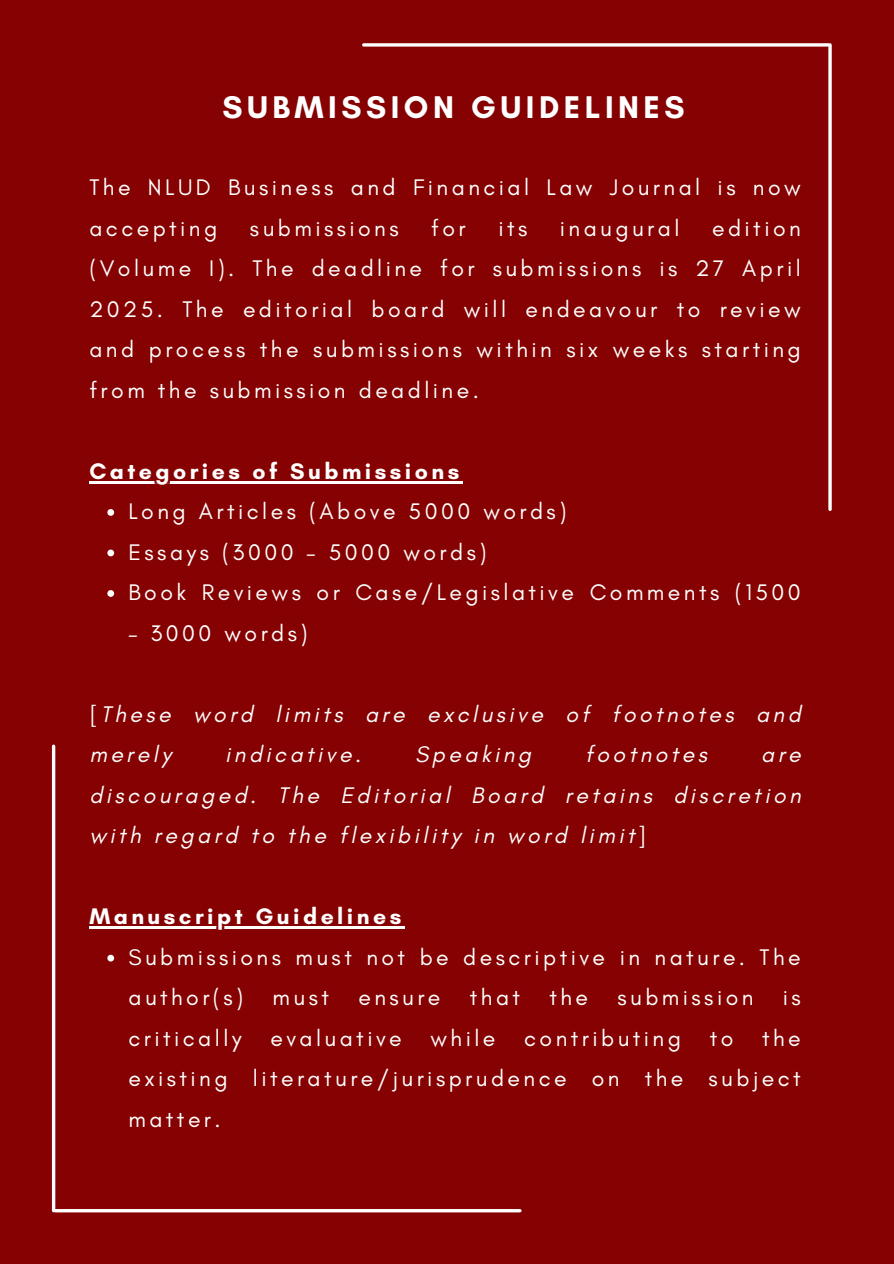
<style>
.page{position:relative;width:894px;height:1264px;background:#fff}
.page>*{position:absolute;margin:0;border:0;box-sizing:border-box;transform-origin:0 0}
.t1{font:700 31.95px "Glacial Indifference";letter-spacing:.14em;color:#fff}
.t2{font:22.95px/40.5px "Glacial Indifference";letter-spacing:.15em;color:#fff}
.t3{font:italic 22.95px/40.5px "Glacial Indifference";letter-spacing:.15em;color:#fff}
.t4{font:700 22.95px "Glacial Indifference";letter-spacing:.15em;color:#fff}
.s1{font-style:normal}
</style>
<div class="page">
<div style="left:0;top:0;width:893px;height:1263px;background:#860202"></div>
<hr style="left:828px;top:45px;width:3px;height:464px;background:#fff">
<svg style="left:363px;top:43px;width:465px;height:4px;background:#ebd7d7"></svg>
<hr style="left:52px;top:746px;width:3px;height:464px;background:#fff">
<svg style="left:55px;top:1208px;width:465px;height:4px;fill:#fdfbfb"></svg>
<hr style="left:89px;top:481px;width:373px;height:2px;background:#fff">
<svg style="left:107px;top:509px;width:7px;height:7px"></svg>
<svg style="left:107px;top:549px;width:7px;height:7px"></svg>
<svg style="left:107px;top:590px;width:7px;height:7px"></svg>
<hr style="left:89px;top:926px;width:315px;height:2px;background:#fff">
<svg style="left:107px;top:954px;width:7px;height:7px"></svg>
<p class="t1" style="left:222px;top:87px;width:463px">SUBMISSION GUIDELINES</p>
<p class="t2" style="left:89px;top:167px;width:712px">The NLUD Business and Financial Law Journal is now accepting</p>
<p class="t2" style="left:89px;top:207px;width:712px;text-align:justify;text-indent:622px">edition (Volume I). The deadline for submissions is 27 April 2025. The editorial board will endeavour to review and process the submissions within six weeks starting from the submission deadline.</p>
<p class="t2" style="left:250px;top:207px;width:150px">submissions</p>
<p class="t2" style="left:431px;top:207px;width:36px">for</p>
<p class="t2" style="left:498px;top:207px;width:30px">its</p>
<p class="t2" style="left:559px;top:207px;width:121px">inaugural</p>
<h1 class="t4" style="left:89px;top:457px;width:371px">Categories of Submissions</h1>
<p class="t2" style="left:128px;top:491px;width:439px">Long Articles (Above 5000 words)</p>
<p class="t2" style="left:128px;top:531px;width:359px">Essays (3000 – 5000 words)</p>
<h2 class="t2" style="left:128px;top:572px;width:673px">Book Reviews or Case/Legislative Comments (1500</h2>
<h2 class="t2" style="left:128px;top:612px;width:180px">– 3000 words)</h2>
<p class="t3" style="left:89px;top:693px;width:712px"><span class="s1">[</span>These word limits are exclusive of footnotes and merely</p>
<p class="t3" style="left:225px;top:734px;width:138px">indicative.</p>
<p class="t3" style="left:415px;top:734px;width:117px">Speaking</p>
<p class="t3" style="left:585px;top:734px;width:123px">footnotes</p>
<p class="t3" style="left:89px;top:734px;width:712px;text-align:justify;text-indent:671px">are discouraged. The Editorial Board retains discretion with regard to the flexibility in word limit<span class="s1">]</span></p>
<p class="t4" style="left:89px;top:902px;width:313px">Manuscript Guidelines</p>
<p class="t2" style="left:128px;top:936px;width:673px">Submissions must not be descriptive in nature. The author(s)</p>
<p class="t2" style="left:272px;top:977px;width:58px">must</p>
<p class="t2" style="left:358px;top:977px;width:84px">ensure</p>
<p class="t2" style="left:469px;top:977px;width:52px">that</p>
<p class="t2" style="left:549px;top:977px;width:40px">the</p>
<p class="t2" style="left:617px;top:977px;width:137px">submission</p>
<p class="t2" style="left:782px;top:977px;width:19px">is</p>
<p class="t2" style="left:128px;top:1017px;width:115px">critically</p>
<p class="t2" style="left:128px;top:1017px;width:673px;text-align:justify;text-indent:142px">evaluative while contributing to the existing literature/jurisprudence on the subject matter.</p>
</div>
